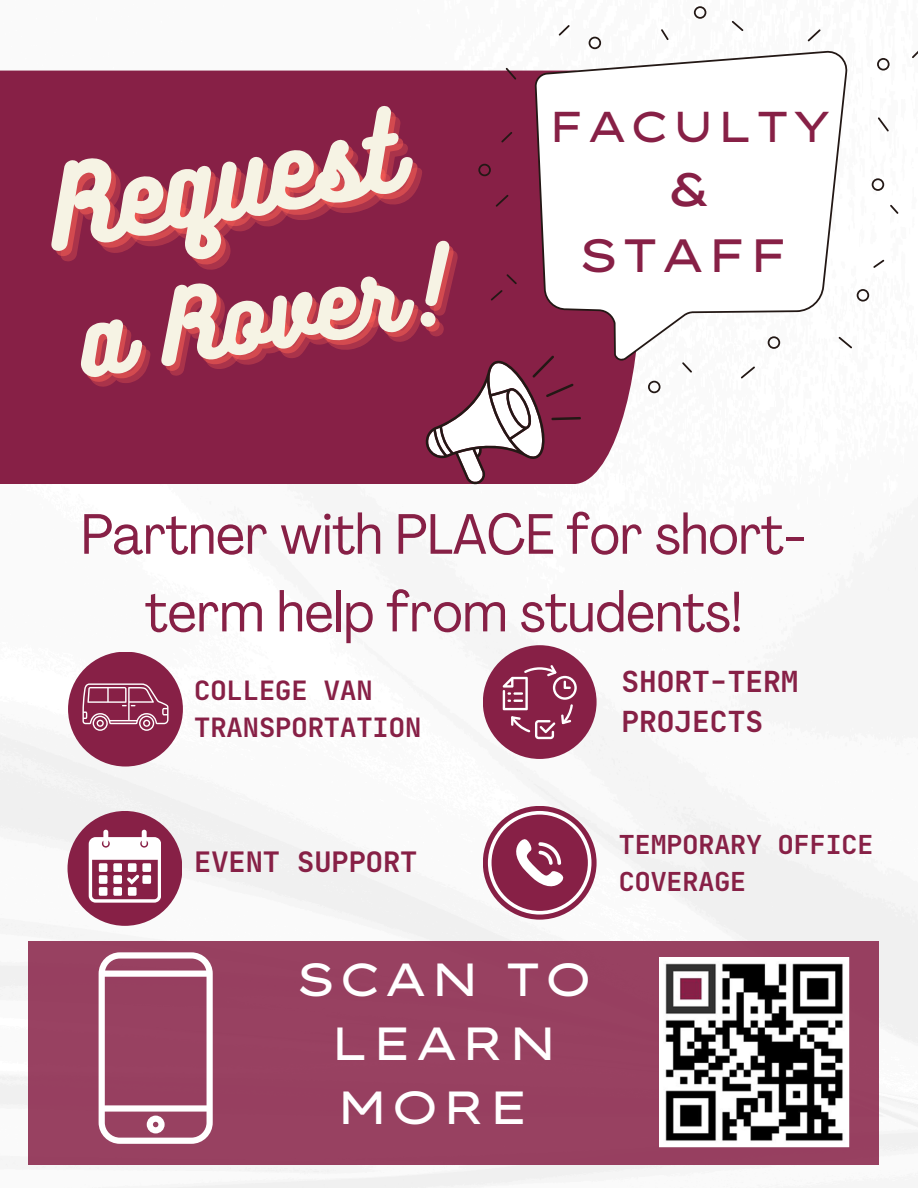
<style>
.page{position:relative;width:918px;height:1188px;background:#fff}
.page>*{position:absolute;margin:0;border:0;box-sizing:border-box;transform-origin:0 0}
.t1{font:100.5px "Bukhari Script";color:#f6f3e4}
.t2{font:90.45px "Bukhari Script";color:#f6f3e4}
.t3{font:condensed 56.25px/77.7px "Agrandir";color:#872046;text-align:center}
.t4{font:46.65px "Lexend Zetta";color:#872046}
.t5{font:46.35px/64.2px "Lexend Zetta";color:#fff;text-align:center}
.t6{font:43.2px "Lexend Zetta";color:#872046}
.t7{font:700 29.55px/40.5px "Jet Brains Mono";color:#872046}
.t8{font:700 28.65px "Jet Brains Mono";color:#872046}
.t9{font:700 27px/37.2px "Jet Brains Mono";color:#872046}
.t10{font:700 26.55px/37.2px "Jet Brains Mono";color:#872046}
</style>
<div class="page">
<img style="left:0;top:10px;width:918px;height:1178px">
<div style="left:0;top:71px;width:641px;height:413px;background:#872046"></div>
<div style="left:68px;top:652px;width:115px;height:115px;background:#872046;border-radius:50%"></div>
<div style="left:68px;top:811px;width:114px;height:115px;background:#872046;border-radius:50%"></div>
<div style="left:483px;top:645px;width:114px;height:114px;background:#872046;border-radius:50%"></div>
<svg style="left:483px;top:806px;width:114px;height:114px"></svg>
<div style="left:28px;top:941px;width:850px;height:224px;background:#984161"></div>
<svg style="left:535px;top:50px;width:313px;height:311px"></svg>
<svg style="left:496px;top:195px;width:12px;height:12px"></svg>
<svg style="left:682px;top:362px;width:10px;height:11px"></svg>
<svg style="left:741px;top:366px;width:14px;height:12px"></svg>
<svg style="left:506px;top:68px;width:10px;height:12px"></svg>
<svg style="left:732px;top:21px;width:11px;height:10px"></svg>
<svg style="left:661px;top:29px;width:8px;height:11px"></svg>
<svg style="left:559px;top:25px;width:11px;height:11px"></svg>
<svg style="left:501px;top:132px;width:11px;height:10px"></svg>
<svg style="left:808px;top:29px;width:13px;height:12px"></svg>
<svg style="left:912px;top:46px;width:6px;height:12px"></svg>
<svg style="left:878px;top:117px;width:11px;height:14px"></svg>
<svg style="left:890px;top:205px;width:8px;height:9px"></svg>
<svg style="left:873px;top:260px;width:11px;height:8px"></svg>
<svg style="left:839px;top:337px;width:13px;height:11px"></svg>
<svg style="left:478px;top:164px;width:13px;height:12px"></svg>
<svg style="left:768px;top:336px;width:12px;height:13px"></svg>
<svg style="left:872px;top:178px;width:12px;height:13px"></svg>
<svg style="left:589px;top:37px;width:12px;height:12px"></svg>
<svg style="left:648px;top:381px;width:13px;height:12px"></svg>
<svg style="left:877px;top:58px;width:13px;height:13px"></svg>
<svg style="left:857px;top:289px;width:12px;height:13px"></svg>
<svg style="left:694px;top:6px;width:12px;height:13px"></svg>
<svg style="left:82px;top:683px;width:87px;height:48px"></svg>
<svg style="left:503px;top:665px;width:74px;height:74px"></svg>
<img style="left:660px;top:957px;width:190px;height:191px">
<svg style="left:99px;top:952px;width:114px;height:192px"></svg>
<svg style="left:89px;top:830px;width:72px;height:73px"></svg>
<svg style="left:488px;top:811px;width:103px;height:103px"></svg>
<div style="left:213px;top:138px;width:177px;height:90px;background:#872046"></div>
<svg style="left:155px;top:274px;width:426px;height:210px;background:#8d3052"></svg>
<h4 class="t1" style="left:38px;top:146px;width:352px;rotate:-10deg">Request</h4>
<h2 class="t2" style="left:70px;top:285px;width:372px;rotate:-9deg">a Rover!</h2>
<p class="t6" style="left:547px;top:99px;width:287px">FACULTY</p>
<h3 class="t4" style="left:666px;top:159px;width:49px">&amp;</h3>
<p class="t4" style="left:577px;top:225px;width:214px">STAFF</p>
<h4 class="t3" style="left:81px;top:501px;width:728px">Partner with PLACE for short&shy;term help from students!</h4>
<h3 class="t9" style="left:194px;top:671px;width:229px">COLLEGE VAN<br>TRANSPORTATION</h3>
<h2 class="t7" style="left:622px;top:661px;width:178px">SHORT-TERM<br>PROJECTS</h2>
<h1 class="t8" style="left:194px;top:844px;width:225px">EVENT SUPPORT</h1>
<p class="t5" style="left:294px;top:947px;width:301px">SCAN TO<br>LEARN<br>MORE</p>
<p class="t10" style="left:619px;top:825px;width:256px">TEMPORARY OFFICE<br>COVERAGE</p>
</div>
